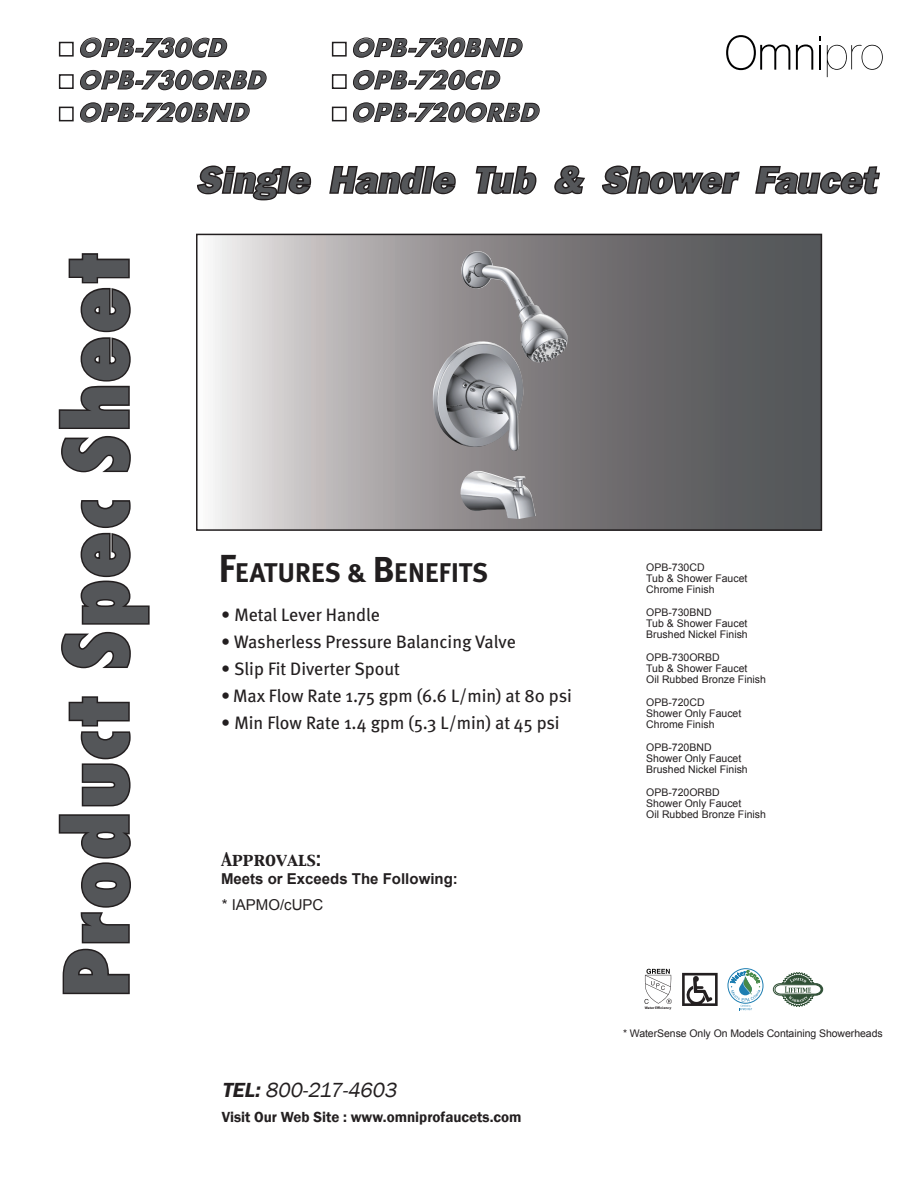
<style>
.page{position:relative;width:918px;height:1202px;background:#fff}
.page>*{position:absolute;margin:0;border:0;box-sizing:border-box;transform-origin:0 0}
.t1{font:84px "Futura Cond X Boold";color:#545659}
.t2{font:italic 800 39px "Franklin Gothic Bold S Si";color:#545659}
.t3{font:700 27px "Futura Obl";letter-spacing:.015em;color:#545659}
.t4{font:700 27px "Meta Plus";letter-spacing:-.02em;color:#211e1f}
.t5{font:italic 21px "Franklin Gothic";color:#231f20}
.t6{font:18px "Meta";color:#231f20}
.t7{font:16.5px "Capitals";color:#231f20}
.t8{font:600 15px "Franklin Gothic";color:#231f20}
.t9{font:700 15px "Arial";color:#231f20}
.t10{font:15px "Arial";color:#231f20}
.t11{font:10.5px/11.2px "Arial";color:#231f20}
.t12{font:700 3.6px "Myriad Pro";letter-spacing:.015em;color:#231f20}
.s1{font-size:39px}
.s2{font-size:36px}
.s3{font-weight:600}
</style>
<div class="page">
<svg style="left:213px;top:236px;width:606px;height:291px;background:#8f8d8f"></svg>
<div style="left:196px;top:233px;width:626px;height:297px;border:2px solid #231f20"></div>
<svg style="left:726px;top:35px;width:64px;height:35px"></svg>
<svg style="left:796px;top:44px;width:17px;height:26px"></svg>
<hr style="left:819px;top:45px;width:2px;height:25px;background:#000001">
<svg style="left:827px;top:45px;width:56px;height:32px"></svg>
<svg style="left:58px;top:696px;width:73px;height:299px"></svg>
<svg style="left:61px;top:500px;width:89px;height:169px"></svg>
<svg style="left:58px;top:253px;width:73px;height:220px"></svg>
<svg style="left:197px;top:165px;width:115px;height:36px"></svg>
<svg style="left:329px;top:166px;width:127px;height:29px"></svg>
<svg style="left:475px;top:166px;width:62px;height:29px"></svg>
<svg style="left:554px;top:165px;width:31px;height:30px"></svg>
<svg style="left:602px;top:165px;width:138px;height:30px"></svg>
<svg style="left:755px;top:166px;width:125px;height:29px"></svg>
<div style="left:59px;top:42px;width:15px;height:15px;border:2px solid #201d1e"></div>
<svg style="left:80px;top:37px;width:147px;height:21px"></svg>
<div style="left:332px;top:42px;width:15px;height:15px;border:2px solid #201d1e"></div>
<svg style="left:353px;top:37px;width:170px;height:21px"></svg>
<div style="left:59px;top:74px;width:15px;height:15px;border:2px solid #201d1e"></div>
<svg style="left:80px;top:69px;width:187px;height:21px"></svg>
<div style="left:332px;top:74px;width:15px;height:15px;border:2px solid #201d1e"></div>
<svg style="left:353px;top:69px;width:148px;height:21px"></svg>
<div style="left:59px;top:107px;width:15px;height:14px;border:2px solid #201d1e"></div>
<svg style="left:80px;top:102px;width:170px;height:21px"></svg>
<div style="left:332px;top:107px;width:15px;height:14px;border:2px solid #201d1e"></div>
<svg style="left:353px;top:102px;width:187px;height:21px"></svg>
<img style="left:432px;top:251px;width:137px;height:268px">
<svg style="left:682px;top:972px;width:36px;height:33px"></svg>
<svg style="left:773px;top:972px;width:50px;height:34px"></svg>
<svg style="left:644px;top:968px;width:28px;height:35px"></svg>
<div style="left:728px;top:968px;width:35px;height:34px;border:1px solid #1d7eb2;border-radius:50%"></div>
<svg style="left:730px;top:969px;width:30px;height:40px"></svg>
<h3 class="t3" style="left:77px;top:31px;width:149px">OPB-730CD</h3>
<h3 class="t3" style="left:350px;top:31px;width:172px">OPB-730BND</h3>
<h3 class="t3" style="left:77px;top:64px;width:189px">OPB-730ORBD</h3>
<h3 class="t3" style="left:350px;top:64px;width:149px">OPB-720CD</h3>
<h3 class="t3" style="left:77px;top:96px;width:172px">OPB-720BND</h3>
<h3 class="t3" style="left:350px;top:96px;width:189px">OPB-720ORBD</h3>
<h1 class="t1" style="left:39px;top:997px;width:749px;rotate:-90deg">Product Spec Sheet</h1>
<h2 class="t2" style="left:196px;top:156px;width:690px">Single Handle Tub &amp; Shower Faucet</h2>
<h3 class="t4" style="left:218px;top:557px;width:272px"><span class="s1">F</span>EATURES &amp; <span class="s2">B</span>ENEFITS</h3>
<h3 class="t6" style="left:221px;top:604px;width:160px">• Metal Lever Handle</h3>
<h3 class="t6" style="left:221px;top:631px;width:296px">• Washerless Pressure Balancing Valve</h3>
<h3 class="t6" style="left:221px;top:658px;width:180px">• Slip Fit Diverter Spout</h3>
<h3 class="t6" style="left:221px;top:685px;width:352px">• Max Flow Rate 1.75 gpm (6.6 L/min) at 80 psi</h3>
<h3 class="t6" style="left:221px;top:712px;width:340px">• Min Flow Rate 1.4 gpm (5.3 L/min) at 45 psi</h3>
<h3 class="t7" style="left:221px;top:848px;width:102px">Approvals:</h3>
<h3 class="t9" style="left:221px;top:869px;width:238px">Meets or Exceeds The Following:</h3>
<h3 class="t10" style="left:222px;top:894px;width:103px">* IAPMO/cUPC</h3>
<h3 class="t5" style="left:222px;top:1076px;width:181px"><span class="s3">TEL:</span>800-217-4603</h3>
<h3 class="t8" style="left:222px;top:1107px;width:301px">Visit Our Web Site : www.omniprofaucets.com</h3>
<p class="t11" style="left:646px;top:561px;width:103px">OPB-730CD<br>Tub &amp; Shower Faucet<br>Chrome Finish</p>
<p class="t11" style="left:646px;top:606px;width:103px">OPB-730BND<br>Tub &amp; Shower Faucet<br>Brushed Nickel Finish</p>
<p class="t11" style="left:646px;top:651px;width:121px">OPB-730ORBD<br>Tub &amp; Shower Faucet<br>Oil Rubbed Bronze Finish</p>
<p class="t11" style="left:646px;top:696px;width:97px">OPB-720CD<br>Shower Only Faucet<br>Chrome Finish</p>
<p class="t11" style="left:646px;top:741px;width:103px">OPB-720BND<br>Shower Only Faucet<br>Brushed Nickel Finish</p>
<p class="t11" style="left:646px;top:786px;width:121px">OPB-720ORBD<br>Shower Only Faucet<br>Oil Rubbed Bronze Finish</p>
<p class="t12" style="left:645px;top:1005px;width:28px">Water Efficiency</p>
<p class="t11" style="left:623px;top:1027px;width:261px">* WaterSense Only On Models Containing Showerheads</p>
</div>
